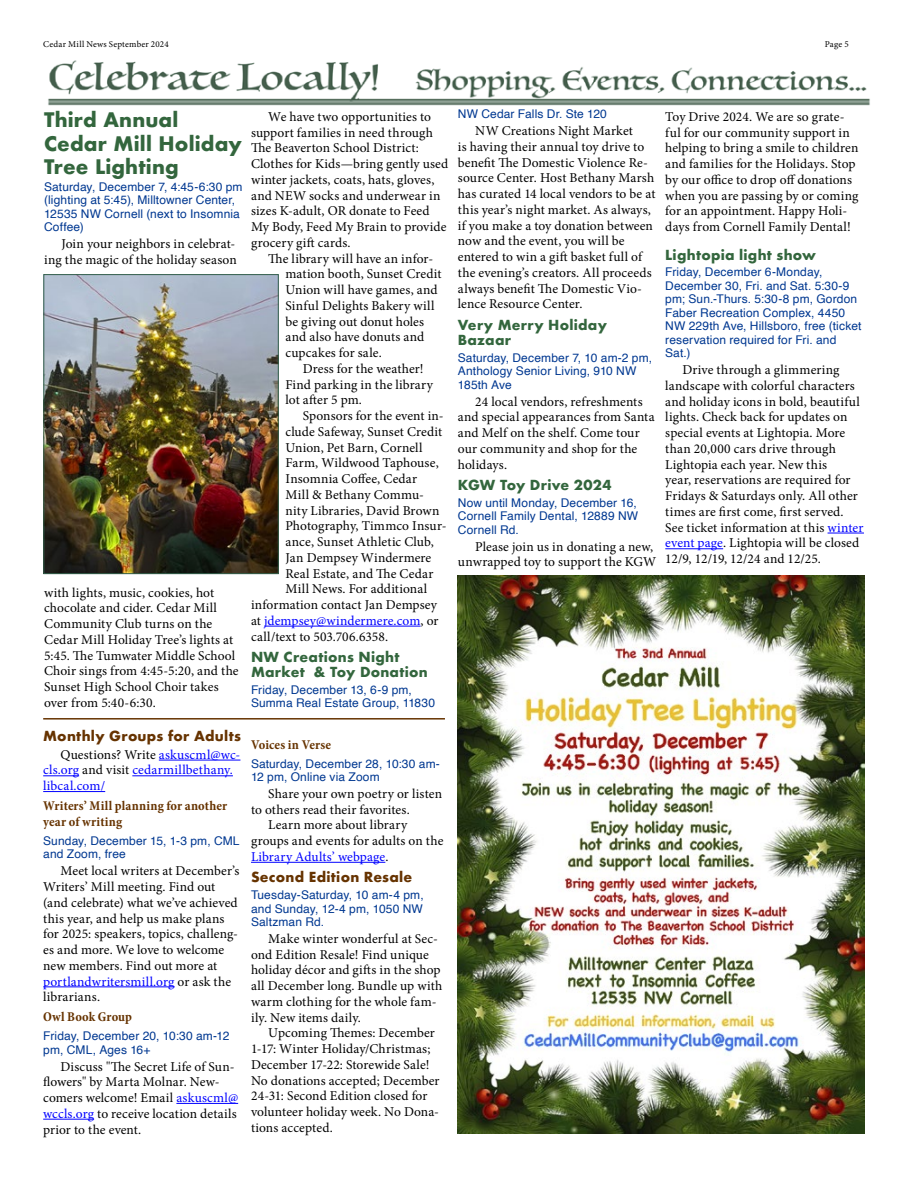
<style>
.page{position:relative;width:918px;height:1188px;background:#fff}
.page>*{position:absolute;margin:0;border:0;box-sizing:border-box;transform-origin:0 0}
.headgreen_1{font:700 19.5px/23.4px "Futura";letter-spacing:.01em;color:#33663d}
._1Body_text{font:13.5px/15.8px "Minion Pro";letter-spacing:.01em;color:#000}
._1Body_text-2{font:13.5px/15.8px "Minion Pro";letter-spacing:.01em;color:#00f}
.headgreen_3{font:700 13.5px/15px "Futura";letter-spacing:.02em;color:#33663d}
.subheadbrown{font:700 condensed 13.5px/15.8px "Minion Pro";letter-spacing:.01em;color:#630}
.headbrown_3{font:700 13.5px "Futura";letter-spacing:.02em;color:#630}
.dates{font:12px/13.5px "Helvetica";letter-spacing:.01em;color:#003891}
.t1{font:9px "Minion Pro";letter-spacing:.025em;color:#000}
.s1{color:#000}
.s2{color:#00f}
</style>
<div class="page">
<img style="left:458px;top:576px;width:406px;height:558px">
<img style="left:48px;top:60px;width:822px;height:46px">
<hr style="left:264px;top:626px;width:157px;height:1px;background:#00f">
<img style="left:45px;top:276px;width:232px;height:296px">
<div style="left:43px;top:274px;width:236px;height:300px;border:1px solid #34604c"></div>
<hr style="left:828px;top:533px;width:36px;height:1px;background:#00f">
<hr style="left:665px;top:548px;width:58px;height:1px;background:#00f">
<hr style="left:159px;top:760px;width:81px;height:1px;background:#00f">
<hr style="left:43px;top:775px;width:36px;height:1px;background:#00f">
<hr style="left:132px;top:775px;width:101px;height:1px;background:#00f">
<hr style="left:43px;top:791px;width:62px;height:1px;background:#00f">
<hr style="left:43px;top:987px;width:132px;height:1px;background:#00f">
<hr style="left:176px;top:1103px;width:62px;height:1px;background:#00f">
<hr style="left:43px;top:1119px;width:51px;height:1px;background:#00f">
<hr style="left:251px;top:862px;width:134px;height:1px;background:#00f">
<hr style="left:43px;top:718px;width:402px;height:2px;background:#630">
<p class="t1" style="left:43px;top:38px;width:127px">Cedar Mill News September 2024</p>
<p class="t1" style="left:825px;top:38px;width:25px">Page 5</p>
<p class="headgreen_1" style="left:44px;top:108px;width:199px">Third Annual<br>Cedar Mill Holiday<br>Tree Lighting</p>
<p class="dates" style="left:44px;top:180px;width:200px">Saturday, December 7, 4:45-6:30 pm (lighting at 5:45), Milltowner Center,<br>12535 NW Cornell (next to Insomnia<br>Coffee)</p>
<p class="_1Body_text" style="left:44px;top:236px;width:194px;text-align:right">Join your neighbors in celebrat&shy;ing the magic of the holiday season</p>
<p class="_1Body_text" style="left:44px;top:584px;width:196px">with lights, music, cookies, hot chocolate and cider. Cedar Mill<br>Community Club turns on the<br>Cedar Mill Holiday Tree’s lights at<br>5:45. The Tumwater Middle School<br>Choir sings from 4:45-5:20, and the<br>Sunset High School Choir takes over from 5:40-6:30.</p>
<p class="headbrown_3" style="left:43px;top:726px;width:199px">Monthly Groups for Adults</p>
<p class="_1Body_text-2" style="left:43px;top:747px;width:199px;text-indent:17px"><span class="s1">Questions? Write</span> askuscml@wc&shy;cls.org <span class="s1">and visit</span> cedarmillbethany. libcal.com/</p>
<p class="subheadbrown" style="left:43px;top:798px;width:186px">Writers’ Mill planning for another year of writing</p>
<p class="dates" style="left:43px;top:834px;width:198px">Sunday, December 15, 1-3 pm, CML and Zoom, free</p>
<p class="_1Body_text" style="left:43px;top:863px;width:198px;text-indent:17px">Meet local writers at December’s<br>Writers’ Mill meeting. Find out (and celebrate) what we’ve achieved this year, and help us make plans for 2025: speakers, topics, challeng&shy;es and more. We love to welcome new members. Find out more at <span class="s2">portlandwritersmill.org</span> or ask the librarians.</p>
<p class="subheadbrown" style="left:43px;top:1009px;width:90px">Owl Book Group</p>
<p class="dates" style="left:43px;top:1030px;width:188px">Friday, December 20, 10:30 am-12 pm, CML, Ages 16+</p>
<p class="_1Body_text" style="left:43px;top:1058px;width:196px;text-indent:17px">Discuss "The Secret Life of Sun&shy;flowers" by Marta Molnar. New&shy;comers welcome! Email <span class="s2">askuscml@ wccls.org</span> to receive location details prior to the event.</p>
<p class="_1Body_text" style="left:251px;top:109px;width:199px;text-indent:17px">We have two opportunities to support families in need through<br>The Beaverton School District:<br>Clothes for Kids—bring gently used winter jackets, coats, hats, gloves, and NEW socks and underwear in sizes K-adult, OR donate to Feed<br>My Body, Feed My Brain to provide grocery gift cards.</p>
<p class="_1Body_text" style="left:286px;top:250px;width:158px;text-indent:-17px">The library will have an infor&shy;mation booth, Sunset Credit<br>Union will have games, and<br>Sinful Delights Bakery will be giving out donut holes and also have donuts and cupcakes for sale.</p>
<p class="_1Body_text" style="left:286px;top:361px;width:149px;text-indent:17px">Dress for the weather!<br>Find parking in the library lot after 5 pm.</p>
<p class="_1Body_text" style="left:303px;top:408px;width:142px">Sponsors for the event in-</p>
<p class="_1Body_text" style="left:286px;top:424px;width:158px">clude Safeway, Sunset Credit</p>
<p class="_1Body_text" style="left:286px;top:439px;width:138px">Union, Pet Barn, Cornell</p>
<p class="_1Body_text" style="left:286px;top:455px;width:155px">Farm, Wildwood Taphouse,</p>
<p class="_1Body_text" style="left:286px;top:471px;width:133px">Insomnia Coffee, Cedar</p>
<p class="_1Body_text" style="left:286px;top:487px;width:140px">Mill &amp; Bethany Commu-</p>
<p class="_1Body_text" style="left:286px;top:502px;width:155px">nity Libraries, David Brown</p>
<p class="_1Body_text" style="left:286px;top:518px;width:163px">Photography, Timmco Insur-</p>
<p class="_1Body_text" style="left:286px;top:534px;width:150px">ance, Sunset Athletic Club,</p>
<p class="_1Body_text" style="left:286px;top:550px;width:147px">Jan Dempsey Windermere</p>
<p class="_1Body_text" style="left:286px;top:565px;width:149px">Real Estate, and The Cedar</p>
<p class="_1Body_text" style="left:286px;top:581px;width:143px">Mill News. For additional</p>
<p class="_1Body_text" style="left:251px;top:597px;width:188px">information contact Jan Dempsey</p>
<p class="_1Body_text-2" style="left:251px;top:613px;width:189px"><span class="s1">at</span> jdempsey@windermere.com<span class="s1">, or</span></p>
<p class="_1Body_text" style="left:251px;top:628px;width:139px">call/text to 503.706.6358.</p>
<p class="headgreen_3" style="left:251px;top:649px;width:178px">NW Creations Night<br>Market &amp; Toy Donation</p>
<p class="dates" style="left:251px;top:683px;width:186px">Friday, December 13, 6-9 pm,<br>Summa Real Estate Group, 11830</p>
<p class="subheadbrown" style="left:251px;top:736px;width:82px">Voices in Verse</p>
<p class="dates" style="left:251px;top:757px;width:190px">Saturday, December 28, 10:30 am-<br>12 pm, Online via Zoom</p>
<p class="_1Body_text" style="left:251px;top:786px;width:193px;text-indent:17px">Share your own poetry or listen to others read their favorites.</p>
<p class="_1Body_text" style="left:251px;top:817px;width:194px;text-indent:17px">Learn more about library groups and events for adults on the<br><span class="s2">Library Adults’ webpage</span>.</p>
<p class="headbrown_3" style="left:251px;top:868px;width:163px">Second Edition Resale</p>
<p class="dates" style="left:251px;top:889px;width:174px;text-align:justify">Tuesday-Saturday, 10 am-4 pm, and Sunday, 12-4 pm, 1050 NW Saltzman Rd.</p>
<p class="_1Body_text" style="left:251px;top:931px;width:193px;text-indent:17px">Make winter wonderful at Sec&shy;ond Edition Resale! Find unique holiday décor and gifts in the shop all December long. Bundle up with warm clothing for the whole fam&shy;ily. New items daily.</p>
<p class="_1Body_text" style="left:251px;top:1025px;width:190px;text-indent:17px">Upcoming Themes: December<br>1-17: Winter Holiday/Christmas;<br>December 17-22: Storewide Sale!<br>No donations accepted; December<br>24-31: Second Edition closed for volunteer holiday week. No Dona&shy;tions accepted.</p>
<p class="dates" style="left:458px;top:108px;width:151px">NW Cedar Falls Dr. Ste 120</p>
<p class="_1Body_text" style="left:458px;top:123px;width:199px;text-indent:17px">NW Creations Night Market<br>is having their annual toy drive to benefit The Domestic Violence Re&shy;source Center. Host Bethany Marsh has curated 14 local vendors to be at this year’s night market. As always, if you make a toy donation between now and the event, you will be entered to win a gift basket full of the evening’s creators. All proceeds always benefit The Domestic Vio&shy;lence Resource Center.</p>
<p class="headgreen_3" style="left:458px;top:317px;width:151px">Very Merry Holiday<br>Bazaar</p>
<p class="dates" style="left:458px;top:351px;width:196px">Saturday, December 7, 10 am-2 pm,<br>Anthology Senior Living, 910 NW<br>185th Ave</p>
<p class="_1Body_text" style="left:458px;top:393px;width:198px;text-indent:17px">24 local vendors, refreshments and special appearances from Santa and Melf on the shelf. Come tour our community and shop for the holidays.</p>
<p class="headgreen_3" style="left:458px;top:477px;width:155px">KGW Toy Drive 2024</p>
<p class="dates" style="left:458px;top:496px;width:182px;text-align:justify">Now until Monday, December 16, Cornell Family Dental, 12889 NW Cornell Rd.</p>
<p class="_1Body_text" style="left:458px;top:538px;width:200px;text-align:right">Please join us in donating a new, unwrapped toy to support the KGW</p>
<p class="_1Body_text" style="left:665px;top:109px;width:195px">Toy Drive 2024. We are so grate&shy;ful for our community support in helping to bring a smile to children and families for the Holidays. Stop by our office to drop off donations when you are passing by or coming for an appointment. Happy Holi&shy;days from Cornell Family Dental!</p>
<p class="headgreen_3" style="left:665px;top:247px;width:152px">Lightopia light show</p>
<p class="dates" style="left:665px;top:266px;width:198px">Friday, December 6-Monday,<br>December 30, Fri. and Sat. 5:30-9 pm; Sun.-Thurs. 5:30-8 pm, Gordon<br>Faber Recreation Complex, 4450<br>NW 229th Ave, Hillsboro, free (ticket reservation required for Fri. and<br>Sat.)</p>
<p class="_1Body_text" style="left:665px;top:362px;width:200px;text-indent:17px">Drive through a glimmering landscape with colorful characters and holiday icons in bold, beautiful lights. Check back for updates on special events at Lightopia. More than 20,000 cars drive through Lightopia each year. New this<br>year, reservations are required for Fridays &amp; Saturdays only. All other times are first come, first served.<br>See ticket information at this <span class="s2">winter event page</span>. Lightopia will be closed 12/9, 12/19, 12/24 and 12/25.</p>
</div>
